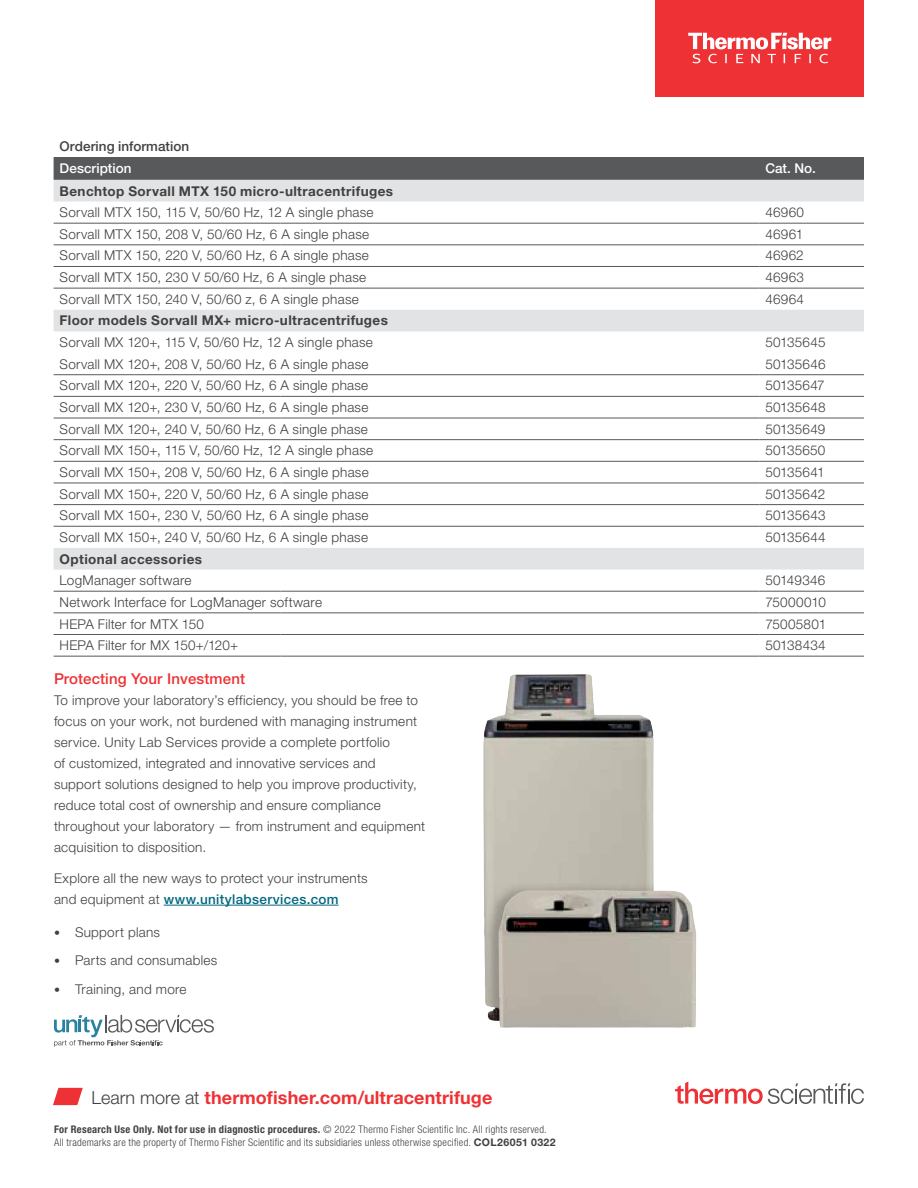
<style>
.page{position:relative;width:918px;height:1188px;background:#fff}
.page>*{position:absolute;margin:0;border:0;box-sizing:border-box;transform-origin:0 0}
.t1{font:700 18px "Helvetica Neue LTW1 G";letter-spacing:.01em;color:#ee3134}
.t2{font:500 15px "Helvetica Neue LTW1 G";letter-spacing:.01em;color:#ee3134}
.t3{font:300 13.5px/21px "Helvetica Neue LTW1 G";letter-spacing:.02em;color:#414042}
.t4{font:700 13.5px "Helvetica Neue LTW1 G";letter-spacing:.03em;color:#414042}
.t5{font:500 13.5px "Helvetica Neue LTW1 G";letter-spacing:.005em;color:#414042}
.t6{font:500 13.5px "Helvetica Neue LTW1 G";letter-spacing:.005em;color:#fff}
.t7{font:300 condensed 10.5px/13.5px "Helvetica Neue LTW1 G";letter-spacing:.025em;color:#414042}
.s1{font-weight:500;color:#006880}
.s2{font-size:12px}
.s3{font-weight:300;color:#414042}
.s4{font-weight:700}
.s5{font-weight:700;font-stretch:normal}
</style>
<div class="page">
<img style="left:483px;top:674px;width:213px;height:354px">
<div style="left:54px;top:157px;width:810px;height:23px;background:#58595b"></div>
<svg style="left:54px;top:180px;width:810px;height:390px"></svg>
<hr style="left:54px;top:245px;width:226px;height:1px;background:#58595b">
<hr style="left:280px;top:245px;width:479px;height:1px;background:#58595b">
<hr style="left:759px;top:245px;width:105px;height:1px;background:#58595b">
<hr style="left:54px;top:266px;width:226px;height:1px;background:#58595b">
<hr style="left:280px;top:266px;width:479px;height:1px;background:#58595b">
<hr style="left:759px;top:266px;width:105px;height:1px;background:#58595b">
<hr style="left:54px;top:288px;width:226px;height:1px;background:#58595b">
<hr style="left:280px;top:288px;width:479px;height:1px;background:#58595b">
<hr style="left:759px;top:288px;width:105px;height:1px;background:#58595b">
<hr style="left:54px;top:591px;width:226px;height:1px;background:#58595b">
<hr style="left:280px;top:591px;width:479px;height:1px;background:#58595b">
<hr style="left:759px;top:591px;width:105px;height:1px;background:#58595b">
<hr style="left:54px;top:613px;width:226px;height:1px;background:#58595b">
<hr style="left:280px;top:613px;width:479px;height:1px;background:#58595b">
<hr style="left:759px;top:613px;width:105px;height:1px;background:#58595b">
<hr style="left:54px;top:634px;width:226px;height:1px;background:#58595b">
<hr style="left:280px;top:634px;width:479px;height:1px;background:#58595b">
<hr style="left:759px;top:634px;width:105px;height:1px;background:#58595b">
<hr style="left:54px;top:656px;width:226px;height:1px;background:#58595b">
<hr style="left:280px;top:656px;width:479px;height:1px;background:#58595b">
<hr style="left:759px;top:656px;width:105px;height:1px;background:#58595b">
<hr style="left:54px;top:223px;width:226px;height:1px;background:#58595b">
<hr style="left:280px;top:223px;width:479px;height:1px;background:#58595b">
<hr style="left:759px;top:223px;width:105px;height:1px;background:#58595b">
<hr style="left:54px;top:374px;width:226px;height:1px;background:#58595b">
<hr style="left:280px;top:374px;width:479px;height:1px;background:#58595b">
<hr style="left:759px;top:374px;width:105px;height:1px;background:#58595b">
<hr style="left:54px;top:396px;width:226px;height:1px;background:#58595b">
<hr style="left:280px;top:396px;width:479px;height:1px;background:#58595b">
<hr style="left:759px;top:396px;width:105px;height:1px;background:#58595b">
<hr style="left:54px;top:418px;width:226px;height:1px;background:#58595b">
<hr style="left:280px;top:418px;width:479px;height:1px;background:#58595b">
<hr style="left:759px;top:418px;width:105px;height:1px;background:#58595b">
<hr style="left:54px;top:439px;width:226px;height:1px;background:#58595b">
<hr style="left:280px;top:439px;width:479px;height:1px;background:#58595b">
<hr style="left:759px;top:439px;width:105px;height:1px;background:#58595b">
<hr style="left:54px;top:461px;width:226px;height:1px;background:#58595b">
<hr style="left:280px;top:461px;width:479px;height:1px;background:#58595b">
<hr style="left:759px;top:461px;width:105px;height:1px;background:#58595b">
<hr style="left:54px;top:483px;width:226px;height:1px;background:#58595b">
<hr style="left:280px;top:483px;width:479px;height:1px;background:#58595b">
<hr style="left:759px;top:483px;width:105px;height:1px;background:#58595b">
<hr style="left:54px;top:504px;width:226px;height:1px;background:#58595b">
<hr style="left:280px;top:504px;width:479px;height:1px;background:#58595b">
<hr style="left:759px;top:504px;width:105px;height:1px;background:#58595b">
<hr style="left:54px;top:526px;width:226px;height:1px;background:#58595b">
<hr style="left:280px;top:526px;width:479px;height:1px;background:#58595b">
<hr style="left:759px;top:526px;width:105px;height:1px;background:#58595b">
<hr style="left:164px;top:905px;width:175px;height:1px;background:#006880">
<svg style="left:54px;top:1015px;width:160px;height:32px"></svg>
<div style="left:656px;top:0;width:208px;height:96px;background:#ee3134"></div>
<svg style="left:688px;top:33px;width:143px;height:30px"></svg>
<svg style="left:675px;top:1082px;width:189px;height:22px"></svg>
<svg style="left:53px;top:1088px;width:30px;height:17px"></svg>
<p class="t5" style="left:60px;top:138px;width:131px">Ordering information</p>
<p class="t6" style="left:60px;top:160px;width:74px">Description</p>
<p class="t6" style="left:765px;top:160px;width:52px">Cat. No.</p>
<p class="t4" style="left:60px;top:182px;width:335px">Benchtop Sorvall MTX 150 micro-ultracentrifuges</p>
<p class="t3" style="left:60px;top:202px;width:316px">Sorvall MTX 150, 115 V, 50/60 Hz, 12 A single phase</p>
<p class="t3" style="left:765px;top:202px;width:40px">46960</p>
<p class="t3" style="left:60px;top:223px;width:311px">Sorvall MTX 150, 208 V, 50/60 Hz, 6 A single phase</p>
<p class="t3" style="left:765px;top:223px;width:40px">46961</p>
<p class="t3" style="left:60px;top:245px;width:311px">Sorvall MTX 150, 220 V, 50/60 Hz, 6 A single phase</p>
<p class="t3" style="left:765px;top:245px;width:40px">46962</p>
<p class="t3" style="left:60px;top:267px;width:308px">Sorvall MTX 150, 230 V 50/60 Hz, 6 A single phase</p>
<p class="t3" style="left:765px;top:267px;width:40px">46963</p>
<p class="t3" style="left:60px;top:288px;width:301px">Sorvall MTX 150, 240 V, 50/60 z, 6 A single phase</p>
<p class="t3" style="left:765px;top:288px;width:40px">46964</p>
<p class="t4" style="left:60px;top:312px;width:330px">Floor models Sorvall MX+ micro-ultracentrifuges</p>
<p class="t3" style="left:60px;top:332px;width:315px">Sorvall MX 120+, 115 V, 50/60 Hz, 12 A single phase</p>
<p class="t3" style="left:765px;top:332px;width:62px">50135645</p>
<p class="t3" style="left:60px;top:353px;width:310px">Sorvall MX 120+, 208 V, 50/60 Hz, 6 A single phase</p>
<p class="t3" style="left:765px;top:353px;width:62px">50135646</p>
<p class="t3" style="left:60px;top:375px;width:310px">Sorvall MX 120+, 220 V, 50/60 Hz, 6 A single phase</p>
<p class="t3" style="left:765px;top:375px;width:61px">50135647</p>
<p class="t3" style="left:60px;top:397px;width:310px">Sorvall MX 120+, 230 V, 50/60 Hz, 6 A single phase</p>
<p class="t3" style="left:765px;top:397px;width:62px">50135648</p>
<p class="t3" style="left:60px;top:418px;width:310px">Sorvall MX 120+, 240 V, 50/60 Hz, 6 A single phase</p>
<p class="t3" style="left:765px;top:418px;width:62px">50135649</p>
<p class="t3" style="left:60px;top:440px;width:315px">Sorvall MX 150+, 115 V, 50/60 Hz, 12 A single phase</p>
<p class="t3" style="left:765px;top:440px;width:62px">50135650</p>
<p class="t3" style="left:60px;top:462px;width:311px">Sorvall MX 150+, 208 V, 50/60 Hz, 6 A single phase</p>
<p class="t3" style="left:765px;top:462px;width:61px">50135641</p>
<p class="t3" style="left:60px;top:483px;width:310px">Sorvall MX 150+, 220 V, 50/60 Hz, 6 A single phase</p>
<p class="t3" style="left:765px;top:483px;width:61px">50135642</p>
<p class="t3" style="left:60px;top:505px;width:311px">Sorvall MX 150+, 230 V, 50/60 Hz, 6 A single phase</p>
<p class="t3" style="left:765px;top:505px;width:62px">50135643</p>
<p class="t3" style="left:60px;top:527px;width:310px">Sorvall MX 150+, 240 V, 50/60 Hz, 6 A single phase</p>
<p class="t3" style="left:765px;top:527px;width:62px">50135644</p>
<p class="t4" style="left:60px;top:551px;width:144px">Optional accessories</p>
<p class="t3" style="left:60px;top:570px;width:133px">LogManager software</p>
<p class="t3" style="left:765px;top:570px;width:61px">50149346</p>
<p class="t3" style="left:60px;top:592px;width:264px">Network Interface for LogManager software</p>
<p class="t3" style="left:765px;top:592px;width:62px">75000010</p>
<p class="t3" style="left:60px;top:613px;width:146px">HEPA Filter for MTX 150</p>
<p class="t3" style="left:765px;top:613px;width:62px">75005801</p>
<p class="t3" style="left:60px;top:635px;width:180px">HEPA Filter for MX 150+/120+</p>
<p class="t3" style="left:765px;top:635px;width:62px">50138434</p>
<p class="t2" style="left:54px;top:670px;width:193px">Protecting Your Investment</p>
<p class="t3" style="left:54px;top:690px;width:373px">To improve your laboratory’s efficiency, you should be free to focus on your work, not burdened with managing instrument service. Unity Lab Services provide a complete portfolio<br>of customized, integrated and innovative services and support solutions designed to help you improve productivity, reduce total cost of ownership and ensure compliance throughout your laboratory — from instrument and equipment acquisition to disposition.</p>
<p class="t3" style="left:54px;top:867px;width:315px">Explore all the new ways to protect your instruments and equipment at <span class="s1">www.unitylabservices.com</span></p>
<p class="t3" style="left:54px;top:921px;width:108px"><span class="s2">•</span> Support plans</p>
<p class="t3" style="left:54px;top:950px;width:165px"><span class="s2">•</span> Parts and consumables</p>
<p class="t3" style="left:54px;top:978px;width:134px"><span class="s2">•</span> Training, and more</p>
<h1 class="t1" style="left:92px;top:1086px;width:402px"><span class="s3">Learn more at</span> thermofisher.com/ultracentrifuge</h1>
<p class="t7" style="left:54px;top:1122px;width:503px"><span class="s4">For Research Use Only. Not for use in diagnostic procedures.</span> © 2022 Thermo Fisher Scientific Inc. All rights reserved.<br>All trademarks are the property of Thermo Fisher Scientific and its subsidiaries unless otherwise specified. <span class="s5">COL26051 0322</span></p>
</div>
